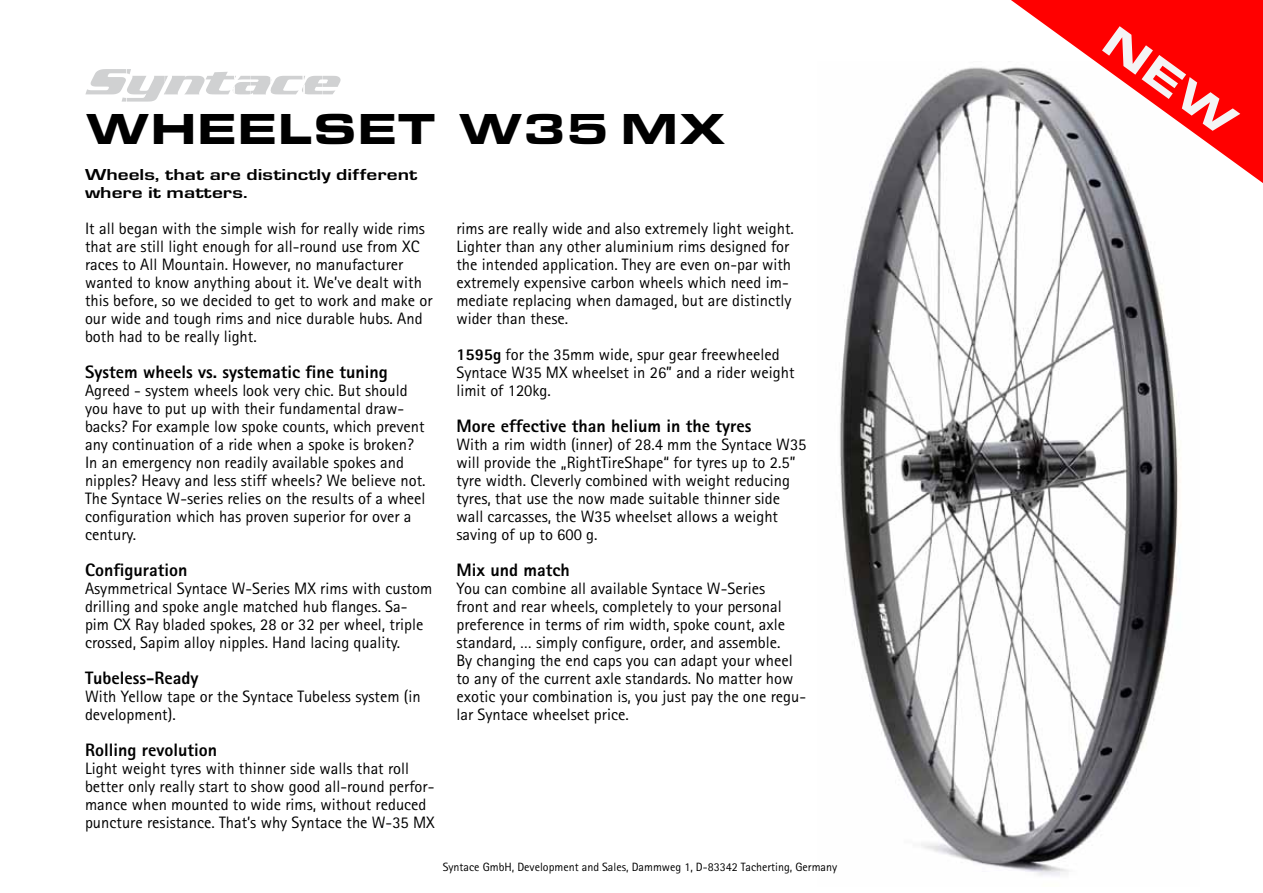
<style>
.page{position:relative;width:1263px;height:893px;background:#fff}
.page>*{position:absolute;margin:0;border:0;box-sizing:border-box;transform-origin:0 0}
.t1{font:45px "Eurostile T Blac Exte";color:#000}
.t2{font:800 18px "Rotis Sans Serif";color:#000}
.t3{font:16.5px/18px "Rotis Sans Serif";color:#000}
.t4{font:700 16.5px/18px "Eurostile T";color:#000;scale:1.3 1}
.t5{font:12px "Rotis Sans Serif";color:#000}
.s1{font-weight:800}
</style>
<div class="page">
<img style="left:840px;top:67px;width:340px;height:809px">
<svg style="left:1011px;top:0;width:252px;height:183px"></svg>
<svg style="left:85px;top:69px;width:256px;height:33px"></svg>
<svg style="left:1102px;top:26px;width:138px;height:112px"></svg>
<h1 class="t1" style="left:85px;top:103px;width:642px">WHEELSET W35 MX</h1>
<p class="t4" style="left:85px;top:166px;width:257px">Wheels, that are distinctly different where it matters.</p>
<p class="t3" style="left:85px;top:219px;width:349px">It all began with the simple wish for really wide rims that are still light enough for all-round use from XC races to All Mountain. However, no manufacturer wanted to know anything about it. We’ve dealt with this before, so we decided to get to work and make or our wide and tough rims and nice durable hubs. And both had to be really light.</p>
<p class="t2" style="left:85px;top:360px;width:304px">System wheels vs. systematic fine tuning</p>
<p class="t3" style="left:85px;top:381px;width:342px">Agreed - system wheels look very chic. But should you have to put up with their fundamental draw&shy;backs? For example low spoke counts, which prevent any continuation of a ride when a spoke is broken?<br>In an emergency non readily available spokes and nipples? Heavy and less stiff wheels? We believe not.<br>The Syntace W-series relies on the results of a wheel configuration which has proven superior for over a century.</p>
<p class="t2" style="left:85px;top:558px;width:104px">Configuration</p>
<p class="t3" style="left:85px;top:579px;width:349px">Asymmetrical Syntace W-Series MX rims with custom drilling and spoke angle matched hub flanges. Sa&shy;pim CX Ray bladed spokes, 28 or 32 per wheel, triple crossed, Sapim alloy nipples. Hand lacing quality.</p>
<p class="t2" style="left:85px;top:666px;width:115px">Tubeless-Ready</p>
<p class="t3" style="left:85px;top:687px;width:337px">With Yellow tape or the Syntace Tubeless system (in development).</p>
<p class="t2" style="left:85px;top:738px;width:133px">Rolling revolution</p>
<p class="t3" style="left:85px;top:759px;width:351px">Light weight tyres with thinner side walls that roll better only really start to show good all-round perfor&shy;mance when mounted to wide rims, without reduced puncture resistance. That’s why Syntace the W-35 MX</p>
<p class="t3" style="left:456px;top:219px;width:339px">rims are really wide and also extremely light weight.<br>Lighter than any other aluminium rims designed for the intended application. They are even on-par with extremely expensive carbon wheels which need im&shy;mediate replacing when damaged, but are distinctly wider than these.</p>
<p class="t3" style="left:456px;top:345px;width:340px"><span class="s1">1595g</span> for the 35mm wide, spur gear freewheeled<br>Syntace W35 MX wheelset in 26” and a rider weight limit of 120kg.</p>
<p class="t2" style="left:456px;top:414px;width:296px">More effective than helium in the tyres</p>
<p class="t3" style="left:456px;top:435px;width:352px">With a rim width (inner) of 28.4 mm the Syntace W35 will provide the „RightTireShape“ for tyres up to 2.5” tyre width. Cleverly combined with weight reducing tyres, that use the now made suitable thinner side wall carcasses, the W35 wheelset allows a weight saving of up to 600 g.</p>
<p class="t2" style="left:456px;top:558px;width:115px">Mix und match</p>
<p class="t3" style="left:456px;top:579px;width:351px">You can combine all available Syntace W-Series<br>front and rear wheels, completely to your personal preference in terms of rim width, spoke count, axle standard, … simply configure, order, and assemble.<br>By changing the end caps you can adapt your wheel to any of the current axle standards. No matter how exotic your combination is, you just pay the one regu&shy;lar Syntace wheelset price.</p>
<p class="t5" style="left:443px;top:860px;width:396px">Syntace GmbH, Development and Sales, Dammweg 1, D-83342 Tacherting, Germany</p>
</div>
